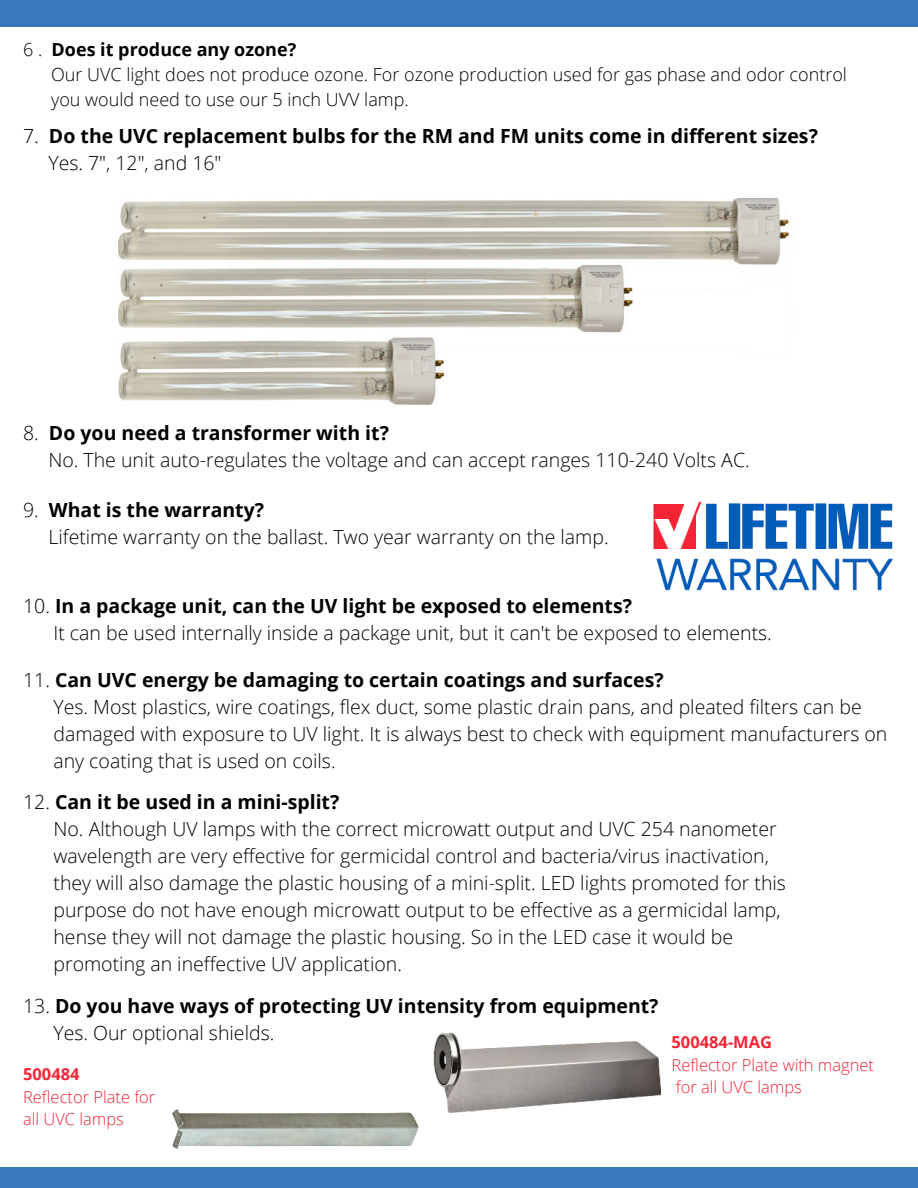
<style>
.page{position:relative;width:918px;height:1188px;background:#fff}
.page>*{position:absolute;margin:0;border:0;box-sizing:border-box;transform-origin:0 0}
.t1{font:300 19.5px/27px "Open Sans";color:#000}
.t2{font:700 19.5px/27px "Open Sans";color:#000}
.t3{font:300 18px/24.8px "Open Sans";color:#000}
.t4{font:300 16.5px/22.5px "Open Sans";color:#f52535}
.t5{font:700 16.5px "Open Sans";color:#f52535}
.s1{font-weight:700}
.s2{font-weight:300}
</style>
<div class="page">
<div style="left:0;top:0;width:918px;height:27px;background:#3879bd"></div>
<img style="left:653px;top:501px;width:240px;height:90px">
<img style="left:173px;top:1109px;width:245px;height:40px">
<img style="left:433px;top:1032px;width:227px;height:81px">
<div style="left:0;top:1167px;width:918px;height:21px;background:#3879bd"></div>
<img style="left:118px;top:198px;width:672px;height:207px">
<p class="t3" style="left:51px;top:37px;width:797px;text-indent:-28px">6 . <span class="s1">Does it produce any ozone?<br></span>Our UVC light does not produce ozone. For ozone production used for gas phase and odor control you would need to use our 5 inch UVV lamp.</p>
<p class="t2" style="left:48px;top:122px;width:771px;text-indent:-25px"><span class="s2">7.</span> Do the UVC replacement bulbs for the RM and FM units come in different sizes?<br><span class="s2">Yes. 7", 12", and 16"</span></p>
<p class="t1" style="left:48px;top:419px;width:703px;text-indent:-25px">8. <span class="s1">Do you need a transformer with it?<br></span>No. The unit auto-regulates the voltage and can accept ranges 110-240 Volts AC.</p>
<p class="t1" style="left:48px;top:496px;width:562px;text-indent:-25px">9. <span class="s1">What is the warranty?<br></span>Lifetime warranty on the ballast. Two year warranty on the lamp.</p>
<p class="t1" style="left:53px;top:592px;width:720px;text-indent:-30px">10. <span class="s1">In a package unit, can the UV light be exposed to elements?<br></span>It can be used internally inside a package unit, but it can't be exposed to elements.</p>
<p class="t1" style="left:53px;top:666px;width:835px;text-indent:-30px">11. <span class="s1">Can UVC energy be damaging to certain coatings and surfaces?<br></span>Yes. Most plastics, wire coatings, flex duct, some plastic drain pans, and pleated filters can be damaged with exposure to UV light. It is always best to check with equipment manufacturers on any coating that is used on coils.</p>
<p class="t1" style="left:53px;top:788px;width:734px;text-indent:-30px">12. <span class="s1">Can it be used in a mini-split?<br></span>No. Although UV lamps with the correct microwatt output and UVC 254 nanometer wavelength are very effective for germicidal control and bacteria/virus inactivation, they will also damage the plastic housing of a mini-split. LED lights promoted for this purpose do not have enough microwatt output to be effective as a germicidal lamp, hense they will not damage the plastic housing. So in the LED case it would be promoting an ineffective UV application.</p>
<p class="t2" style="left:53px;top:991px;width:607px;text-indent:-30px"><span class="s2">13.</span> Do you have ways of protecting UV intensity from equipment?<br><span class="s2">Yes. Our optional shields.</span></p>
<p class="t5" style="left:23px;top:1063px;width:58px">500484</p>
<p class="t4" style="left:23px;top:1085px;width:134px">Reflector Plate for all UVC lamps</p>
<p class="t5" style="left:672px;top:1031px;width:102px">500484-MAG</p>
<p class="t4" style="left:672px;top:1053px;width:204px">Reflector Plate with magnet for all UVC lamps</p>
</div>
